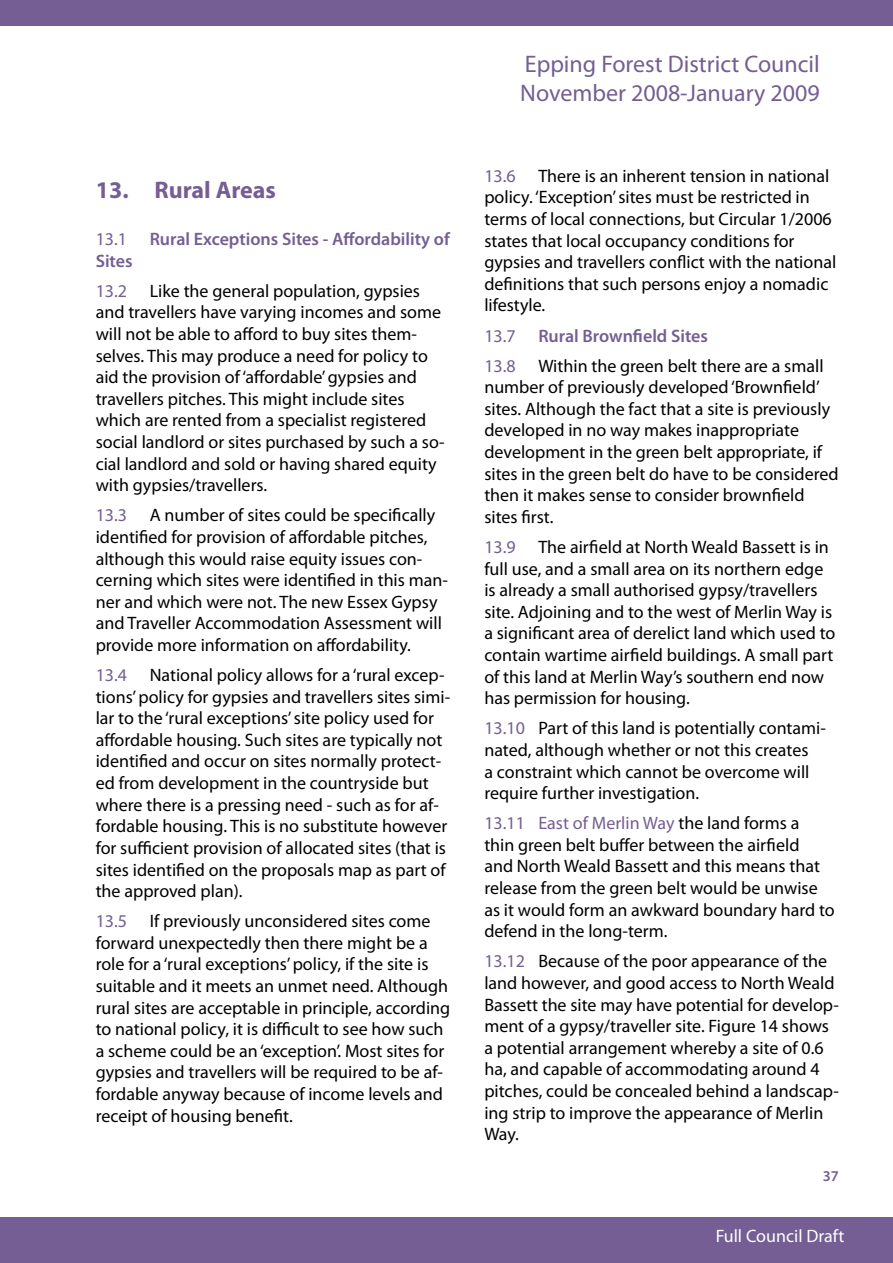
<style>
.page{position:relative;width:893px;height:1263px;background:#fff}
.page>*{position:absolute;margin:0;border:0;box-sizing:border-box;transform-origin:0 0}
.t1{font:24px/28.8px "Myriad Pro";color:#745e93}
.t2{font:700 24px "Myriad Pro";color:#745e93}
.t3{font:18px/21.6px "Myriad Pro";color:#000}
.t4{font:600 18px "Myriad Pro";color:#745e93}
.t5{font:18px "Myriad Pro";color:#745e93}
.t6{font:18px "Myriad Pro";color:#fff}
.t7{font:600 15px "Myriad Pro";color:#745e93}
.s1{color:#745e93}
</style>
<div class="page">
<div style="left:0;top:0;width:893px;height:26px;background:#745e93"></div>
<div style="left:0;top:1217px;width:893px;height:46px;background:#745e93"></div>
<h1 class="t2" style="left:96px;top:174px;width:182px">13. Rural Areas</h1>
<p class="t5" style="left:96px;top:228px;width:33px">13.1</p>
<p class="t4" style="left:150px;top:228px;width:302px">Rural Exceptions Sites - Affordability of</p>
<p class="t4" style="left:96px;top:249px;width:38px">Sites</p>
<p class="t5" style="left:96px;top:280px;width:33px">13.2</p>
<p class="t3" style="left:96px;top:280px;width:350px;text-indent:54px">Like the general population, gypsies and travellers have varying incomes and some will not be able to afford to buy sites them&shy;selves. This may produce a need for policy to aid the provision of ‘affordable’ gypsies and travellers pitches. This might include sites which are rented from a specialist registered social landlord or sites purchased by such a so&shy;cial landlord and sold or having shared equity with gypsies/travellers.</p>
<p class="t5" style="left:96px;top:504px;width:33px">13.3</p>
<p class="t3" style="left:96px;top:504px;width:354px;text-indent:54px">A number of sites could be specifically identified for provision of affordable pitches, although this would raise equity issues con&shy;cerning which sites were identified in this man&shy;ner and which were not. The new Essex Gypsy and Traveller Accommodation Assessment will provide more information on affordability.</p>
<p class="t5" style="left:96px;top:664px;width:33px">13.4</p>
<p class="t3" style="left:96px;top:664px;width:356px;text-indent:54px">National policy allows for a ‘rural excep&shy;tions’ policy for gypsies and travellers sites simi&shy;lar to the ‘rural exceptions’ site policy used for affordable housing. Such sites are typically not identified and occur on sites normally protect&shy;ed from development in the countryside but where there is a pressing need - such as for af&shy;fordable housing. This is no substitute however for sufficient provision of allocated sites (that is sites identified on the proposals map as part of the approved plan).</p>
<p class="t5" style="left:96px;top:910px;width:33px">13.5</p>
<p class="t3" style="left:96px;top:910px;width:356px;text-indent:54px">If previously unconsidered sites come forward unexpectedly then there might be a role for a ‘rural exceptions’ policy, if the site is suitable and it meets an unmet need. Although rural sites are acceptable in principle, according to national policy, it is difficult to see how such a scheme could be an ‘exception’. Most sites for gypsies and travellers will be required to be af&shy;fordable anyway because of income levels and receipt of housing benefit.</p>
<h1 class="t1" style="left:520px;top:49px;width:301px">Epping Forest District Council<br>November 2008-January 2009</h1>
<p class="t3" style="left:484px;top:165px;width:353px;text-indent:54px">There is an inherent tension in national policy. ‘Exception’ sites must be restricted in terms of local connections, but Circular 1/2006 states that local occupancy conditions for gypsies and travellers conflict with the national definitions that such persons enjoy a nomadic lifestyle.</p>
<p class="t5" style="left:484px;top:324px;width:33px">13.7</p>
<p class="t4" style="left:538px;top:324px;width:171px">Rural Brownfield Sites</p>
<p class="t5" style="left:484px;top:354px;width:33px">13.8</p>
<p class="t5" style="left:484px;top:165px;width:33px">13.6</p>
<p class="t3" style="left:484px;top:355px;width:356px;text-indent:54px">Within the green belt there are a small number of previously developed ‘Brownfield’ sites. Although the fact that a site is previously developed in no way makes inappropriate development in the green belt appropriate, if sites in the green belt do have to be considered then it makes sense to consider brownfield sites first.</p>
<p class="t5" style="left:484px;top:536px;width:33px">13.9</p>
<p class="t3" style="left:484px;top:536px;width:353px;text-indent:54px">The airfield at North Weald Bassett is in full use, and a small area on its northern edge is already a small authorised gypsy/travellers site. Adjoining and to the west of Merlin Way is a significant area of derelict land which used to contain wartime airfield buildings. A small part of this land at Merlin Way’s southern end now has permission for housing.</p>
<p class="t3" style="left:484px;top:717px;width:343px"><span class="s1">13.10</span> Part of this land is potentially contami&shy;nated, although whether or not this creates<br>a constraint which cannot be overcome will require further investigation.</p>
<p class="t3" style="left:484px;top:812px;width:352px"><span class="s1">13.11 East of Merlin Way</span> the land forms a<br>thin green belt buffer between the airfield<br>and North Weald Bassett and this means that release from the green belt would be unwise as it would form an awkward boundary hard to defend in the long-term.</p>
<p class="t3" style="left:484px;top:950px;width:356px"><span class="s1">13.12</span> Because of the poor appearance of the land however, and good access to North Weald Bassett the site may have potential for develop&shy;ment of a gypsy/traveller site. Figure 14 shows a potential arrangement whereby a site of 0.6 ha, and capable of accommodating around 4 pitches, could be concealed behind a landscap&shy;ing strip to improve the appearance of Merlin Way.</p>
<p class="t7" style="left:823px;top:1166px;width:18px">37</p>
<p class="t6" style="left:716px;top:1225px;width:130px">Full Council Draft</p>
</div>
